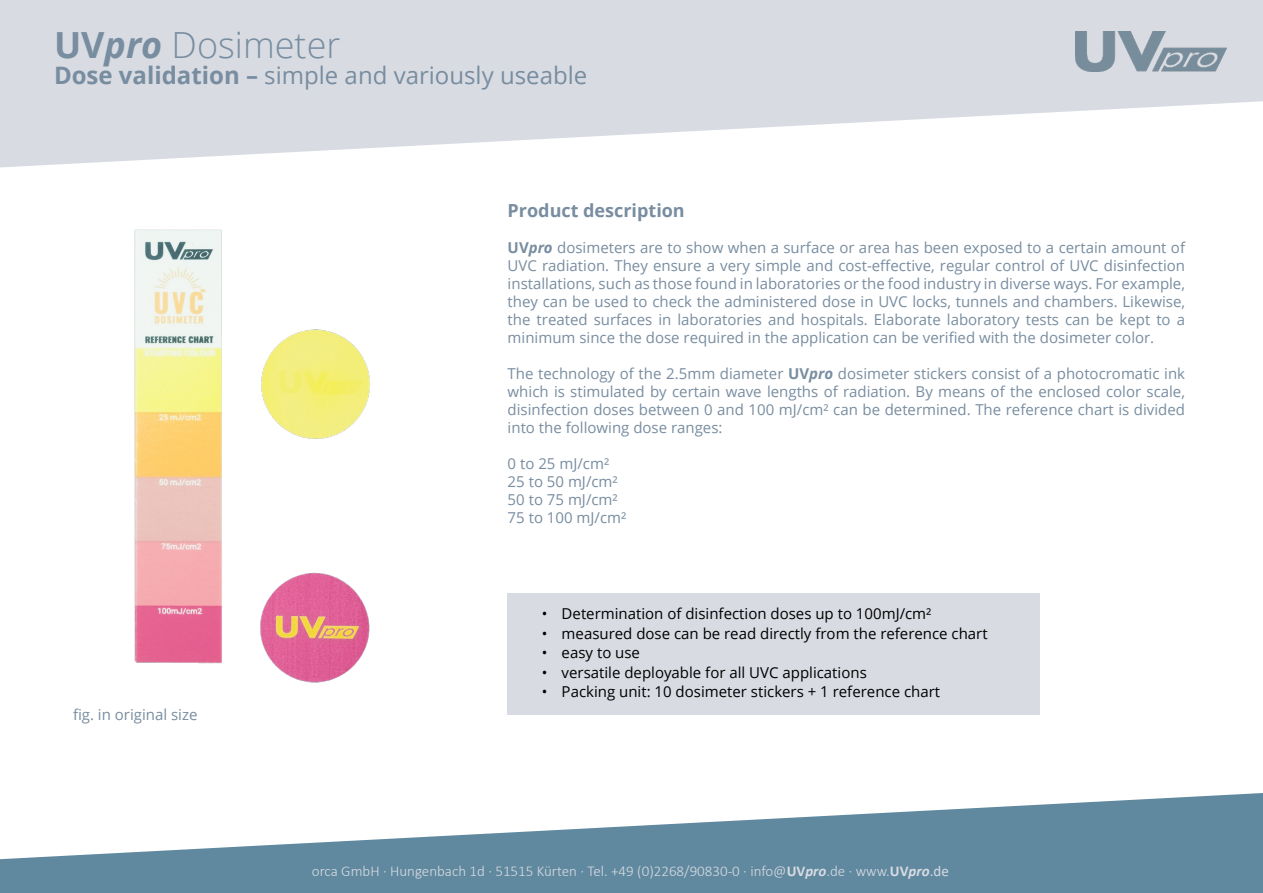
<style>
.page{position:relative;width:1263px;height:893px;background:#fff}
.page>*{position:absolute;margin:0;border:0;box-sizing:border-box;transform-origin:0 0}
.t1{font:300 36px "Open Sans";color:#788da0}
.t2{font:24px "Open Sans";color:#788da0}
.t3{font:700 18px "Open Sans";color:#788da0}
.t4{font:15px/18px "Open Sans";color:#788da0;text-align:justify}
.t5{font:15px "Open Sans";color:#000}
.t6{font:300 15px "Calibri";color:#d8dbe2}
.s1{font-weight:700}
.s2{font-weight:700;font-style:italic}
.s3{font-weight:400}
</style>
<div class="page">
<svg style="left:0;top:0;width:1263px;height:167px;fill:#d8dbe2"></svg>
<div style="left:508px;top:593px;width:532px;height:122px;background:#d8dbe2"></div>
<img style="left:134px;top:229px;width:237px;height:454px">
<img style="left:1075px;top:31px;width:151px;height:40px">
<svg style="left:0;top:793px;width:1263px;height:100px;fill:#60899f"></svg>
<h1 class="t1" style="left:54px;top:20px;width:288px"><span class="s1">UV</span><span class="s2">pro</span> Dosimeter</h1>
<h2 class="t2" style="left:54px;top:58px;width:535px"><span class="s1">Dose validation –</span> simple and variously useable</h2>
<p class="t3" style="left:508px;top:198px;width:179px">Product description</p>
<p class="t4" style="left:508px;top:238px;width:679px"><span class="s1">UV</span><span class="s2">pro</span> dosimeters are to show when a surface or area has been exposed to a certain amount of UVC radiation. They ensure a very simple and cost-effective, regular control of UVC disinfection installations, such as those found in laboratories or the food industry in diverse ways. For example, they can be used to check the administered dose in UVC locks, tunnels and chambers. Likewise, the treated surfaces in laboratories and hospitals. Elaborate laboratory tests can be kept to a minimum since the dose required in the application can be verified with the dosimeter color.</p>
<p class="t4" style="left:508px;top:364px;width:679px">The technology of the 2.5mm diameter <span class="s1">UV</span><span class="s2">pro</span> dosimeter stickers consist of a photocromatic ink which is stimulated by certain wave lengths of radiation. By means of the enclosed color scale, disinfection doses between 0 and 100 mJ/cm² can be determined. The reference chart is divided into the following dose ranges:</p>
<p class="t4" style="left:508px;top:454px;width:120px;text-align:left">0 to 25 mJ/cm²<br>25 to 50 mJ/cm²<br>50 to 75 mJ/cm²<br>75 to 100 mJ/cm²</p>
<p class="t4" style="left:73px;top:705px;width:126px">fig. in original size</p>
<p class="t5" style="left:542px;top:604px;width:391px">• Determination of disinfection doses up to 100mJ/cm²</p>
<p class="t5" style="left:542px;top:623px;width:447px">• measured dose can be read directly from the reference chart</p>
<p class="t5" style="left:542px;top:643px;width:100px">• easy to use</p>
<p class="t5" style="left:542px;top:662px;width:327px">• versatile deployable for all UVC applications</p>
<p class="t5" style="left:542px;top:682px;width:400px">• Packing unit: 10 dosimeter stickers + 1 reference chart</p>
<p class="t6" style="left:312px;top:861px;width:638px">orca GmbH · Hungenbach 1d · 51515 Kürten · Tel. +49 (0)2268/90830-0 · info@<span class="s1">UV</span><span class="s2">pro</span>.de · www.<span class="s1">UV</span><span class="s2">pro</span><span class="s3">.de</span></p>
</div>
